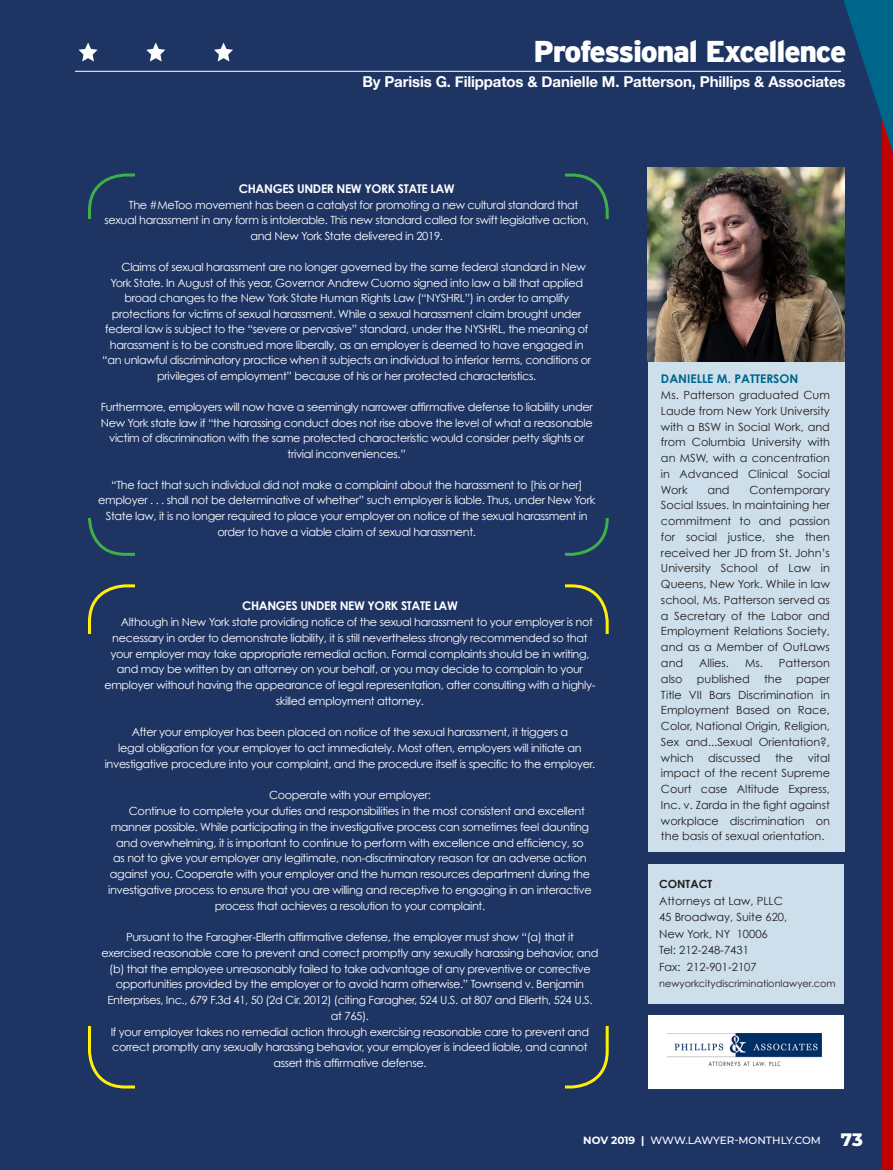
<style>
.page{position:relative;width:893px;height:1170px;background:#fff}
.page>*{position:absolute;margin:0;border:0;box-sizing:border-box;transform-origin:0 0}
.t1{font:900 30px "Interstate";letter-spacing:-.04em;color:#fff}
.t2{font:700 15px "Helvetica Neue";letter-spacing:-.01em;color:#fff}
.t3{font:700 12px "Century Gothic";letter-spacing:-.03em;color:#fff}
.t4{font:700 12px "Century Gothic";color:#00658a}
.t5{font:11.25px/15.8px "Century Gothic";letter-spacing:-.03em;color:#fff;text-align:center}
.t6{font:11.25px/15.8px "Century Gothic";color:#231f20;text-align:justify}
.t7{font:700 11.25px "Century Gothic";color:#231f20}
.t8{font:500 10.5px "Montserrat";color:#fff}
.t9{font:9.75px "Century Gothic";color:#231f20}
.s1{font-weight:700}
.s2{font-family:"Montserrat Alternates";font-weight:800;font-size:18px}
</style>
<div class="page">
<div style="left:0;top:0;width:893px;height:1169px;background:#1e3564"></div>
<div style="left:882px;top:0;width:11px;height:1169px;background:#bf0101"></div>
<div style="left:648px;top:348px;width:196px;height:504px;background:#cddfea"></div>
<div style="left:648px;top:864px;width:196px;height:139px;background:#cddfea"></div>
<svg style="left:835px;top:0;width:58px;height:221px"></svg>
<hr style="left:75px;top:71px;width:766px;height:1px;background:#fff">
<svg style="left:79px;top:42px;width:19px;height:20px"></svg>
<svg style="left:214px;top:42px;width:19px;height:20px"></svg>
<svg style="left:146px;top:42px;width:19px;height:20px"></svg>
<div style="left:648px;top:1015px;width:196px;height:73px;background:#fff"></div>
<img style="left:668px;top:1033px;width:153px;height:33px">
<img style="left:648px;top:167px;width:196px;height:194px">
<h1 class="t1" style="left:534px;top:34px;width:314px">Professional Excellence</h1>
<h2 class="t2" style="left:362px;top:70px;width:485px">By Parisis G. Filippatos &amp; Danielle M. Patterson, Phillips &amp; Associates</h2>
<p class="t3" style="left:239px;top:181px;width:217px">CHANGES UNDER NEW YORK STATE LAW</p>
<p class="t5" style="left:129px;top:197px;width:451px">The #MeToo movement has been a catalyst for promoting a new cultural standard that</p>
<p class="t5" style="left:105px;top:212px;width:486px">sexual harassment in any form is intolerable. This new standard called for swift legislative action,</p>
<p class="t5" style="left:250px;top:228px;width:194px">and New York State delivered in 2019.</p>
<p class="t5" style="left:122px;top:259px;width:466px">Claims of sexual harassment are no longer governed by the same federal standard in New</p>
<p class="t5" style="left:110px;top:274px;width:474px">York State. In August of this year, Governor Andrew Cuomo signed into law a bill that applied</p>
<p class="t5" style="left:124px;top:290px;width:446px">broad changes to the New York State Human Rights Law (“NYSHRL”) in order to amplify</p>
<p class="t5" style="left:112px;top:305px;width:471px">protections for victims of sexual harassment. While a sexual harassment claim brought under</p>
<p class="t5" style="left:105px;top:321px;width:485px">federal law is subject to the “severe or pervasive” standard, under the NYSHRL, the meaning of</p>
<p class="t5" style="left:110px;top:337px;width:475px">harassment is to be construed more liberally, as an employer is deemed to have engaged in</p>
<p class="t5" style="left:102px;top:352px;width:490px">“an unlawful discriminatory practice when it subjects an individual to inferior terms, conditions or</p>
<p class="t5" style="left:157px;top:368px;width:380px">privileges of employment” because of his or her protected characteristics.</p>
<p class="t5" style="left:101px;top:399px;width:494px">Furthermore, employers will now have a seemingly narrower affirmative defense to liability under New York state law if “the harassing conduct does not rise above the level of what a reasonable victim of discrimination with the same protected characteristic would consider petty slights or trivial inconveniences.”</p>
<p class="t5" style="left:98px;top:477px;width:499px">“The fact that such individual did not make a complaint about the harassment to [his or her] employer . . . shall not be determinative of whether” such employer is liable. Thus, under New York State law, it is no longer required to place your employer on notice of the sexual harassment in order to have a viable claim of sexual harassment.</p>
<p class="t3" style="left:242px;top:598px;width:217px">CHANGES UNDER NEW YORK STATE LAW</p>
<p class="t5" style="left:121px;top:614px;width:474px">Although in New York state providing notice of the sexual harassment to your employer is not</p>
<p class="t5" style="left:112px;top:629px;width:477px">necessary in order to demonstrate liability, it is still nevertheless strongly recommended so that</p>
<p class="t5" style="left:110px;top:645px;width:481px">your employer may take appropriate remedial action. Formal complaints should be in writing,</p>
<p class="t5" style="left:117px;top:661px;width:468px">and may be written by an attorney on your behalf, or you may decide to complain to your</p>
<p class="t5" style="left:104px;top:677px;width:492px">employer without having the appearance of legal representation, after consulting with a highly-</p>
<p class="t5" style="left:276px;top:692px;width:150px">skilled employment attorney.</p>
<p class="t5" style="left:105px;top:724px;width:492px">After your employer has been placed on notice of the sexual harassment, it triggers a<br>legal obligation for your employer to act immediately. Most often, employers will initiate an investigative procedure into your complaint, and the procedure itself is specific to the employer.</p>
<p class="t5" style="left:269px;top:787px;width:163px">Cooperate with your employer:</p>
<p class="t5" style="left:129px;top:803px;width:457px">Continue to complete your duties and responsibilities in the most consistent and excellent</p>
<p class="t5" style="left:111px;top:818px;width:480px">manner possible. While participating in the investigative process can sometimes feel daunting</p>
<p class="t5" style="left:116px;top:834px;width:469px">and overwhelming, it is important to continue to perform with excellence and efficiency, so</p>
<p class="t5" style="left:113px;top:850px;width:475px">as not to give your employer any legitimate, non-discriminatory reason for an adverse action</p>
<p class="t5" style="left:110px;top:866px;width:482px">against you. Cooperate with your employer and the human resources department during the</p>
<p class="t5" style="left:108px;top:881px;width:485px">investigative process to ensure that you are willing and receptive to engaging in an interactive</p>
<p class="t5" style="left:215px;top:897px;width:272px">process that achieves a resolution to your complaint.</p>
<p class="t5" style="left:101px;top:928px;width:498px">Pursuant to the Faragher-Ellerth affirmative defense, the employer must show “(a) that it exercised reasonable care to prevent and correct promptly any sexually harassing behavior, and (b) that the employee unreasonably failed to take advantage of any preventive or corrective opportunities provided by the employer or to avoid harm otherwise.” Townsend v. Benjamin Enterprises, Inc., 679 F.3d 41, 50 (2d Cir. 2012) (citing Faragher, 524 U.S. at 807 and Ellerth, 524 U.S. at 765).<br>If your employer takes no remedial action through exercising reasonable care to prevent and correct promptly any sexually harassing behavior, your employer is indeed liable, and cannot assert this affirmative defense.</p>
<p class="t4" style="left:661px;top:371px;width:139px">DANIELLE M. PATTERSON</p>
<p class="t6" style="left:661px;top:387px;width:171px">Ms. Patterson graduated Cum Laude from New York University with a BSW in Social Work, and from Columbia University with an MSW, with a concentration in Advanced Clinical Social Work</p>
<p class="t6" style="left:661px;top:481px;width:171px;text-indent:88px">Contemporary Social Issues. In maintaining her commitment to and passion for social justice, she then received her JD from St. John’s University School of Law in Queens, New York. While in law school, Ms. Patterson served as a Secretary of the Labor and Employment Relations Society, and as a Member of OutLaws and</p>
<p class="t6" style="left:707px;top:481px;width:24px">and</p>
<p class="t6" style="left:699px;top:654px;width:31px">Allies.</p>
<p class="t6" style="left:745px;top:654px;width:87px">Ms. Patterson</p>
<p class="t6" style="left:661px;top:670px;width:23px">also</p>
<p class="t6" style="left:697px;top:670px;width:54px">published</p>
<p class="t6" style="left:764px;top:670px;width:19px">the</p>
<p class="t6" style="left:661px;top:670px;width:171px;text-indent:135px">paper Title VII Bars Discrimination in Employment Based on Race, Color, National Origin, Religion, Sex and...Sexual Orientation?, which</p>
<p class="t6" style="left:661px;top:749px;width:171px;text-indent:147px">vital impact of the recent Supreme Court case Altitude Express, Inc. v. Zarda in the fight against workplace discrimination on the basis of sexual orientation.</p>
<p class="t7" style="left:659px;top:877px;width:55px">CONTACT</p>
<p class="t6" style="left:659px;top:892px;width:130px;line-height:16.5px;text-align:left">Attorneys at Law, PLLC<br>45 Broadway, Suite 620,<br>New York, NY 10006<br>Tel: 212-248-7431<br>Fax: 212-901-2107</p>
<p class="t9" style="left:659px;top:977px;width:178px">newyorkcitydiscriminationlawyer.com</p>
<p class="t6" style="left:708px;top:749px;width:54px">discussed</p>
<p class="t6" style="left:775px;top:749px;width:19px">the</p>
<p class="t8" style="left:583px;top:1132px;width:281px"><span class="s1">NOV 2019 |</span> WWW.LAWYER-MONTHLY.COM <span class="s2">73</span></p>
</div>
